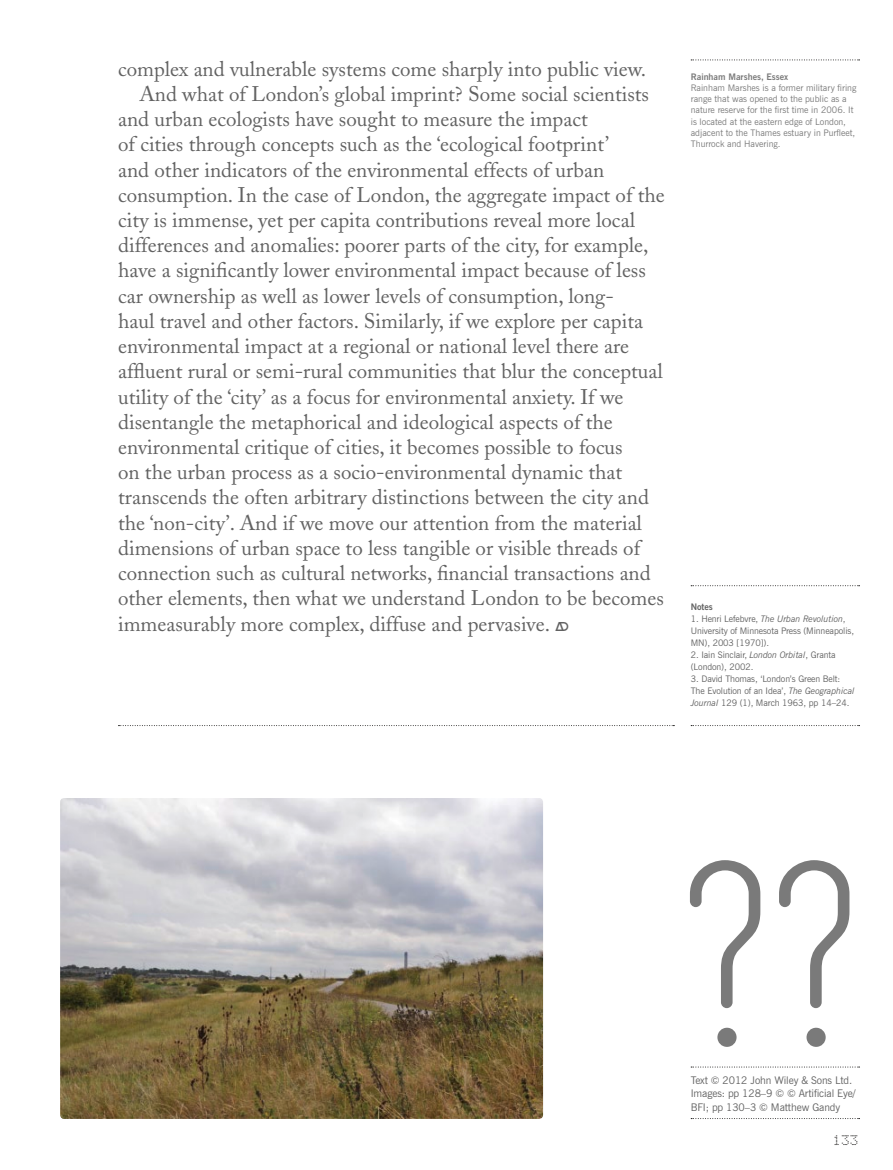
<style>
.page{position:relative;width:893px;height:1170px;background:#fff}
.page>*{position:absolute;margin:0;border:0;box-sizing:border-box;transform-origin:0 0}
.t1{font:100 233.25px "AF Module Classic OT";color:#7a7a7a}
.t2{font:21px "Adobe Caslon";color:#626262}
.t3{font:12px "AF Cashier 1";color:#1a1918}
.t4{font:10.5px/13.5px "News Gothic BT";letter-spacing:-.01em;color:#626262}
.t5{font:9px/12px "News Gothic BT";letter-spacing:-.01em;color:#626262}
.t6{font:9px/11.2px "News Gothic BT";color:#7a7a7a}
.t7{font:700 9px "News Gothic BT";color:#7a7a7a}
.t8{font:700 9px "News Gothic BT";letter-spacing:-.01em;color:#626262}
.s1{font-family:"AD Logotype";font-size:13.5px}
.s2{font-style:italic}
</style>
<div class="page">
<img style="left:60px;top:798px;width:483px;height:320px">
<svg style="left:691px;top:60px;width:169px;height:1px"></svg>
<svg style="left:691px;top:1066px;width:169px;height:1px"></svg>
<svg style="left:691px;top:1118px;width:169px;height:1px"></svg>
<svg style="left:118px;top:725px;width:556px;height:1px"></svg>
<svg style="left:691px;top:725px;width:169px;height:1px"></svg>
<svg style="left:691px;top:585px;width:169px;height:1px"></svg>
<p class="t2" style="left:118px;top:56px;width:529px">complex and vulnerable systems come sharply into public view.</p>
<p class="t2" style="left:139px;top:81px;width:511px">And what of London’s global imprint? Some social scientists</p>
<p class="t2" style="left:118px;top:107px;width:471px">and urban ecologists have sought to measure the impact</p>
<p class="t2" style="left:118px;top:132px;width:493px">of cities through concepts such as the ‘ecological footprint’</p>
<p class="t2" style="left:118px;top:157px;width:488px">and other indicators of the environmental effects of urban</p>
<p class="t2" style="left:118px;top:182px;width:548px">consumption. In the case of London, the aggregate impact of the</p>
<p class="t2" style="left:118px;top:207px;width:518px">city is immense, yet per capita contributions reveal more local</p>
<p class="t2" style="left:118px;top:233px;width:532px">differences and anomalies: poorer parts of the city, for example,</p>
<p class="t2" style="left:118px;top:258px;width:529px">have a significantly lower environmental impact because of less</p>
<p class="t2" style="left:118px;top:283px;width:497px">car ownership as well as lower levels of consumption, long-</p>
<p class="t2" style="left:118px;top:308px;width:526px">haul travel and other factors. Similarly, if we explore per capita</p>
<p class="t2" style="left:118px;top:333px;width:512px">environmental impact at a regional or national level there are</p>
<p class="t2" style="left:118px;top:359px;width:546px">affluent rural or semi-rural communities that blur the conceptual</p>
<p class="t2" style="left:118px;top:384px;width:507px">utility of the ‘city’ as a focus for environmental anxiety. If we</p>
<p class="t2" style="left:118px;top:409px;width:496px">disentangle the metaphorical and ideological aspects of the</p>
<p class="t2" style="left:118px;top:434px;width:506px">environmental critique of cities, it becomes possible to focus</p>
<p class="t2" style="left:118px;top:459px;width:505px">on the urban process as a socio-environmental dynamic that</p>
<p class="t2" style="left:118px;top:485px;width:532px">transcends the often arbitrary distinctions between the city and</p>
<p class="t2" style="left:118px;top:510px;width:525px">the ‘non-city’. And if we move our attention from the material</p>
<p class="t2" style="left:118px;top:535px;width:524px">dimensions of urban space to less tangible or visible threads of</p>
<p class="t2" style="left:118px;top:560px;width:534px">connection such as cultural networks, financial transactions and</p>
<p class="t2" style="left:118px;top:585px;width:547px">other elements, then what we understand London to be becomes</p>
<p class="t2" style="left:118px;top:611px;width:452px">immeasurably more complex, diffuse and pervasive. <span class="s1">1</span></p>
<p class="t7" style="left:691px;top:71px;width:99px">Rainham Marshes, Essex</p>
<p class="t6" style="left:691px;top:82px;width:167px">Rainham Marshes is a former military firing range that was opened to the public as a nature reserve for the first time in 2006. It is located at the eastern edge of London, adjacent to the Thames estuary in Purfleet, Thurrock and Havering.</p>
<p class="t8" style="left:691px;top:601px;width:23px">Notes</p>
<p class="t5" style="left:691px;top:612px;width:165px">1. Henri Lefebvre, <span class="s2">The Urban Revolution</span>,<br>University of Minnesota Press (Minneapolis,<br>MN), 2003 [1970]).</p>
<p class="t5" style="left:691px;top:648px;width:146px">2. Iain Sinclair, <span class="s2">London Orbital</span>, Granta (London), 2002.</p>
<p class="t5" style="left:691px;top:672px;width:166px">3. David Thomas, ‘London’s Green Belt:<br>The Evolution of an Idea’, <span class="s2">The Geographical<br>Journal</span> 129 (1), March 1963, pp 14–24.</p>
<h1 class="t1" style="left:681px;top:799px;width:184px">??</h1>
<p class="t4" style="left:691px;top:1072px;width:166px">Text © 2012 John Wiley &amp; Sons Ltd.<br>Images: pp 128–9 © © Artificial Eye/<br>BFI; pp 130–3 © Matthew Gandy</p>
<p class="t3" style="left:833px;top:1133px;width:27px">133</p>
</div>
